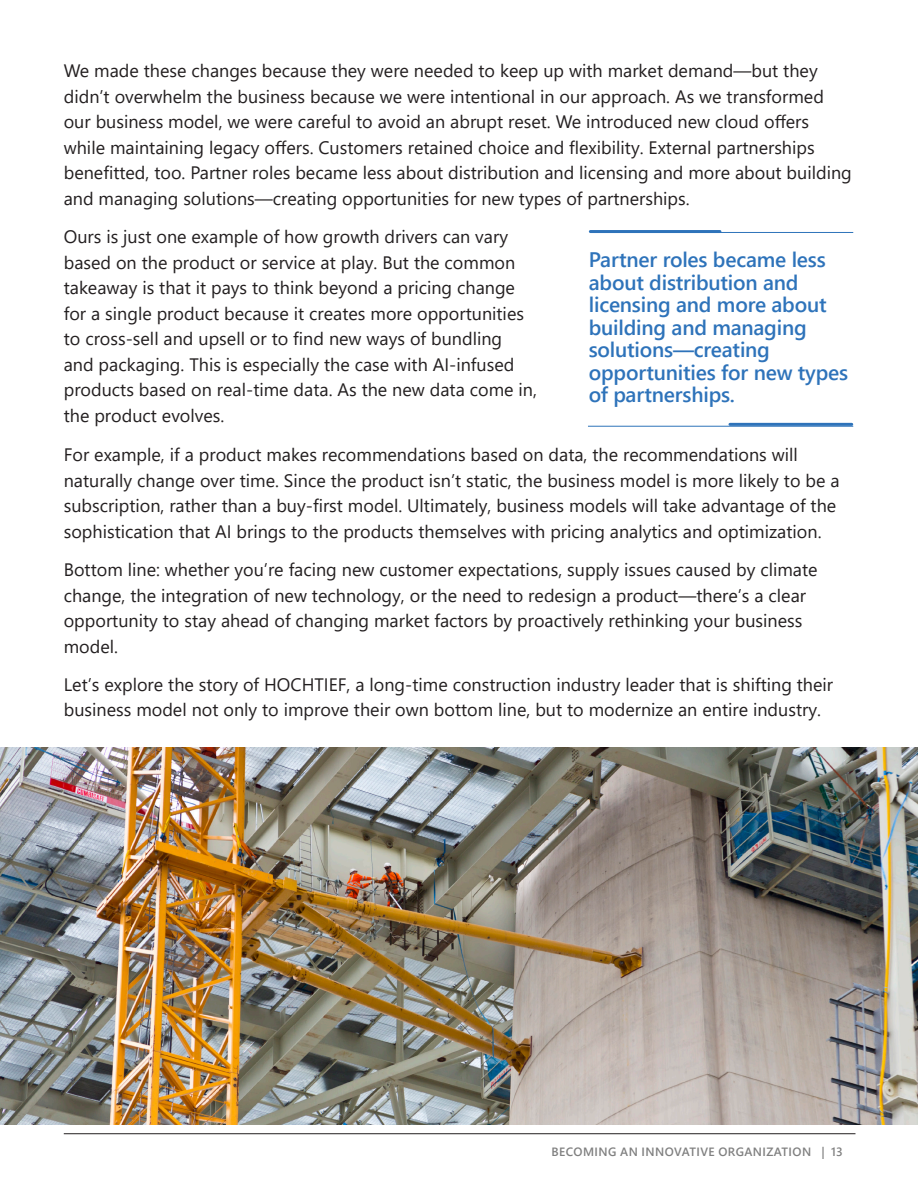
<style>
.page{position:relative;width:918px;height:1188px;background:#fff}
.page>*{position:absolute;margin:0;border:0;box-sizing:border-box;transform-origin:0 0}
.t1{font:600 21px/22.5px "Segoe UI";letter-spacing:-.01em;color:#2e73ba}
.para{font:18px/25.5px "Segoe UI";color:#231f20}
.t2{font:600 12px "Segoe UI";letter-spacing:.035em;color:#808080}
</style>
<div class="page">
<hr style="left:64px;top:1133px;width:791px;height:1px;background:#231f20">
<img style="left:0;top:747px;width:918px;height:377px">
<hr style="left:604px;top:232px;width:249px;height:1px;background:#2e73ba">
<hr style="left:590px;top:230px;width:130px;height:3px;background:#2e73ba">
<hr style="left:588px;top:426px;width:265px;height:1px;background:#2e73ba">
<hr style="left:730px;top:423px;width:122px;height:3px;background:#2e73ba">
<p class="para" style="left:64px;top:57px;width:790px">We made these changes because they were needed to keep up with market demand—but they didn’t overwhelm the business because we were intentional in our approach. As we transformed our business model, we were careful to avoid an abrupt reset. We introduced new cloud offers while maintaining legacy offers. Customers retained choice and flexibility. External partnerships benefitted, too. Partner roles became less about distribution and licensing and more about building and managing solutions—creating opportunities for new types of partnerships.</p>
<p class="para" style="left:64px;top:222px;width:475px">Ours is just one example of how growth drivers can vary based on the product or service at play. But the common takeaway is that it pays to think beyond a pricing change for a single product because it creates more opportunities to cross-sell and upsell or to find new ways of bundling<br>and packaging. This is especially the case with AI-infused products based on real-time data. As the new data come in, the product evolves.</p>
<p class="para" style="left:64px;top:441px;width:777px">For example, if a product makes recommendations based on data, the recommendations will naturally change over time. Since the product isn’t static, the business model is more likely to be a subscription, rather than a buy-first model. Ultimately, business models will take advantage of the sophistication that AI brings to the products themselves with pricing analytics and optimization.</p>
<p class="para" style="left:64px;top:555px;width:755px">Bottom line: whether you’re facing new customer expectations, supply issues caused by climate change, the integration of new technology, or the need to redesign a product—there’s a clear opportunity to stay ahead of changing market factors by proactively rethinking your business model.</p>
<p class="para" style="left:64px;top:670px;width:771px">Let’s explore the story of HOCHTIEF, a long-time construction industry leader that is shifting their business model not only to improve their own bottom line, but to modernize an entire industry.</p>
<p class="t1" style="left:589px;top:247px;width:261px">Partner roles became less about distribution and licensing and more about building and managing solutions—creating opportunities for new types of partnerships.</p>
<p class="t2" style="left:552px;top:1140px;width:293px">BECOMING AN INNOVATIVE ORGANIZATION | 13</p>
</div>
